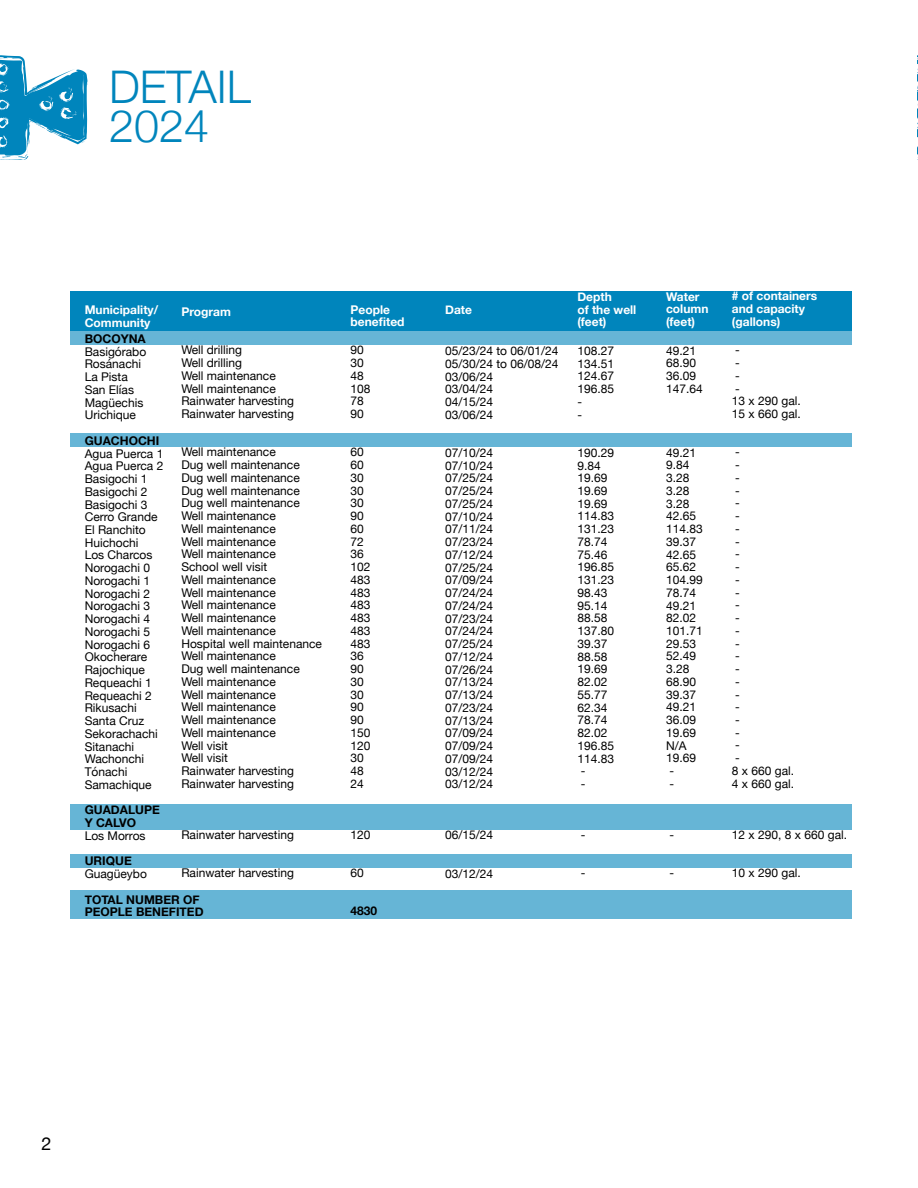
<style>
.page{position:relative;width:918px;height:1188px;background:#fff}
.page>*{position:absolute;margin:0;border:0;box-sizing:border-box;transform-origin:0 0}
.t1{font:300 45px/39px "Helvetica Neue";color:#0085bc}
.t2{font:18px "Helvetica Neue";color:#000}
.t3{font:12px/12.8px "Helvetica Neue";color:#000}
.t4{font:700 12px/12.8px "Helvetica Neue";color:#fff}
.t5{font:700 12px/12.8px "Helvetica Neue";color:#000}
</style>
<div class="page">
<svg style="left:0;top:55px;width:88px;height:105px"></svg>
<div style="left:70px;top:291px;width:781px;height:40px;background:#0085bc"></div>
<div style="left:70px;top:331px;width:781px;height:14px;background:#66b5d6"></div>
<div style="left:70px;top:433px;width:781px;height:14px;background:#66b5d6"></div>
<div style="left:70px;top:804px;width:781px;height:26px;background:#66b5d6"></div>
<div style="left:70px;top:854px;width:781px;height:14px;background:#66b5d6"></div>
<div style="left:70px;top:890px;width:781px;height:29px;background:#66b5d6"></div>
<h1 class="t1" style="left:109px;top:65px;width:143px">DETAIL<br>2024</h1>
<p class="t4" style="left:85px;top:304px;width:75px">Municipality/<br>Community</p>
<p class="t5" style="left:85px;top:332px;width:63px">BOCOYNA</p>
<p class="t3" style="left:85px;top:346px;width:63px">Basigórabo<br>Rosánachi<br>La Pista<br>San Elías<br>Magüechis<br>Urichique</p>
<p class="t5" style="left:85px;top:434px;width:76px">GUACHOCHI</p>
<p class="t3" style="left:85px;top:448px;width:80px">Agua Puerca 1<br>Agua Puerca 2<br>Basigochi 1<br>Basigochi 2<br>Basigochi 3<br>Cerro Grande<br>El Ranchito<br>Huichochi<br>Los Charcos<br>Norogachi 0<br>Norogachi 1<br>Norogachi 2<br>Norogachi 3<br>Norogachi 4<br>Norogachi 5<br>Norogachi 6<br>Okocherare<br>Rajochique<br>Requeachi 1<br>Requeachi 2<br>Rikusachi<br>Santa Cruz<br>Sekorachachi<br>Sitanachi<br>Wachonchi<br>Tónachi<br>Samachique</p>
<p class="t5" style="left:85px;top:804px;width:77px">GUADALUPE<br>Y CALVO</p>
<p class="t3" style="left:85px;top:830px;width:62px">Los Morros</p>
<p class="t5" style="left:85px;top:855px;width:49px">URIQUE</p>
<p class="t3" style="left:85px;top:868px;width:64px">Guagüeybo</p>
<p class="t5" style="left:85px;top:893px;width:120px">TOTAL NUMBER OF<br>PEOPLE BENEFITED</p>
<p class="t4" style="left:181px;top:306px;width:51px">Program</p>
<p class="t3" style="left:181px;top:345px;width:114px">Well drilling<br>Well drilling<br>Well maintenance<br>Well maintenance<br>Rainwater harvesting<br>Rainwater harvesting</p>
<p class="t3" style="left:181px;top:447px;width:142px">Well maintenance<br>Dug well maintenance<br>Dug well maintenance<br>Dug well maintenance<br>Dug well maintenance<br>Well maintenance<br>Well maintenance<br>Well maintenance<br>Well maintenance<br>School well visit<br>Well maintenance<br>Well maintenance<br>Well maintenance<br>Well maintenance<br>Well maintenance<br>Hospital well maintenance<br>Well maintenance<br>Dug well maintenance<br>Well maintenance<br>Well maintenance<br>Well maintenance<br>Well maintenance<br>Well maintenance<br>Well visit<br>Well visit<br>Rainwater harvesting<br>Rainwater harvesting</p>
<p class="t3" style="left:181px;top:829px;width:114px">Rainwater harvesting</p>
<p class="t3" style="left:181px;top:867px;width:114px">Rainwater harvesting</p>
<p class="t4" style="left:351px;top:304px;width:56px;line-height:12px">People benefited</p>
<p class="t3" style="left:351px;top:344px;width:22px">90<br>30<br>48<br>108<br>78<br>90</p>
<p class="t3" style="left:351px;top:446px;width:22px">60<br>60<br>30<br>30<br>30<br>90<br>60<br>72<br>36<br>102<br>483<br>483<br>483<br>483<br>483<br>483<br>36<br>90<br>30<br>30<br>90<br>90<br>150<br>120<br>30<br>48<br>24</p>
<p class="t3" style="left:351px;top:829px;width:22px">120</p>
<p class="t3" style="left:351px;top:867px;width:15px">60</p>
<p class="t5" style="left:351px;top:905px;width:28px">4830</p>
<p class="t4" style="left:445px;top:303px;width:28px">Date</p>
<p class="t3" style="left:445px;top:345px;width:115px">05/23/24 to 06/01/24<br>05/30/24 to 06/08/24<br>03/06/24<br>03/04/24<br>04/15/24<br>03/06/24</p>
<p class="t3" style="left:445px;top:447px;width:50px;text-align:justify">07/10/24<br>07/10/24<br>07/25/24<br>07/25/24<br>07/25/24<br>07/10/24<br>07/11/24<br>07/23/24<br>07/12/24<br>07/25/24<br>07/09/24<br>07/24/24<br>07/24/24<br>07/23/24<br>07/24/24<br>07/25/24<br>07/12/24<br>07/26/24<br>07/13/24<br>07/13/24<br>07/23/24<br>07/13/24<br>07/09/24<br>07/09/24<br>07/09/24<br>03/12/24<br>03/12/24</p>
<p class="t3" style="left:445px;top:829px;width:50px">06/15/24</p>
<p class="t3" style="left:445px;top:868px;width:50px">03/12/24</p>
<p class="t4" style="left:577px;top:290px;width:61px">Depth<br>of the well (feet)</p>
<p class="t3" style="left:577px;top:345px;width:38px">108.27<br>134.51<br>124.67<br>196.85 -<br>-</p>
<p class="t3" style="left:577px;top:447px;width:38px">190.29<br>9.84<br>19.69<br>19.69<br>19.69<br>114.83<br>131.23<br>78.74<br>75.46<br>196.85<br>131.23<br>98.43<br>95.14<br>88.58<br>137.80<br>39.37<br>88.58<br>19.69<br>82.02<br>55.77<br>62.34<br>78.74<br>82.02<br>196.85<br>114.83 -<br>-</p>
<p class="t3" style="left:581px;top:829px;width:6px">-</p>
<p class="t3" style="left:581px;top:867px;width:6px">-</p>
<p class="t4" style="left:666px;top:290px;width:44px">Water column (feet)</p>
<p class="t3" style="left:666px;top:345px;width:38px">49.21<br>68.90<br>36.09<br>147.64</p>
<p class="t3" style="left:666px;top:447px;width:38px">49.21<br>9.84<br>3.28<br>3.28<br>3.28<br>42.65<br>114.83<br>39.37<br>42.65<br>65.62<br>104.99<br>78.74<br>49.21<br>82.02<br>101.71<br>29.53<br>52.49<br>3.28<br>68.90<br>39.37<br>49.21<br>36.09<br>19.69<br>N/A<br>19.69 -<br>-</p>
<p class="t3" style="left:669px;top:829px;width:6px">-</p>
<p class="t3" style="left:669px;top:867px;width:6px">-</p>
<p class="t4" style="left:732px;top:290px;width:87px"># of containers and capacity (gallons)</p>
<p class="t3" style="left:732px;top:344px;width:70px">-<br>-<br>-<br>-<br>13 x 290 gal.<br>15 x 660 gal.</p>
<p class="t3" style="left:732px;top:446px;width:64px">-<br>-<br>-<br>-<br>-<br>-<br>-<br>-<br>-<br>-<br>-<br>-<br>-<br>-<br>-<br>-<br>-<br>-<br>-<br>-<br>-<br>-<br>-<br>-<br>-<br>8 x 660 gal.<br>4 x 660 gal.</p>
<p class="t3" style="left:732px;top:829px;width:117px">12 x 290, 8 x 660 gal.</p>
<p class="t3" style="left:732px;top:867px;width:70px">10 x 290 gal.</p>
<h2 class="t2" style="left:42px;top:1131px;width:12px">2</h2>
</div>
